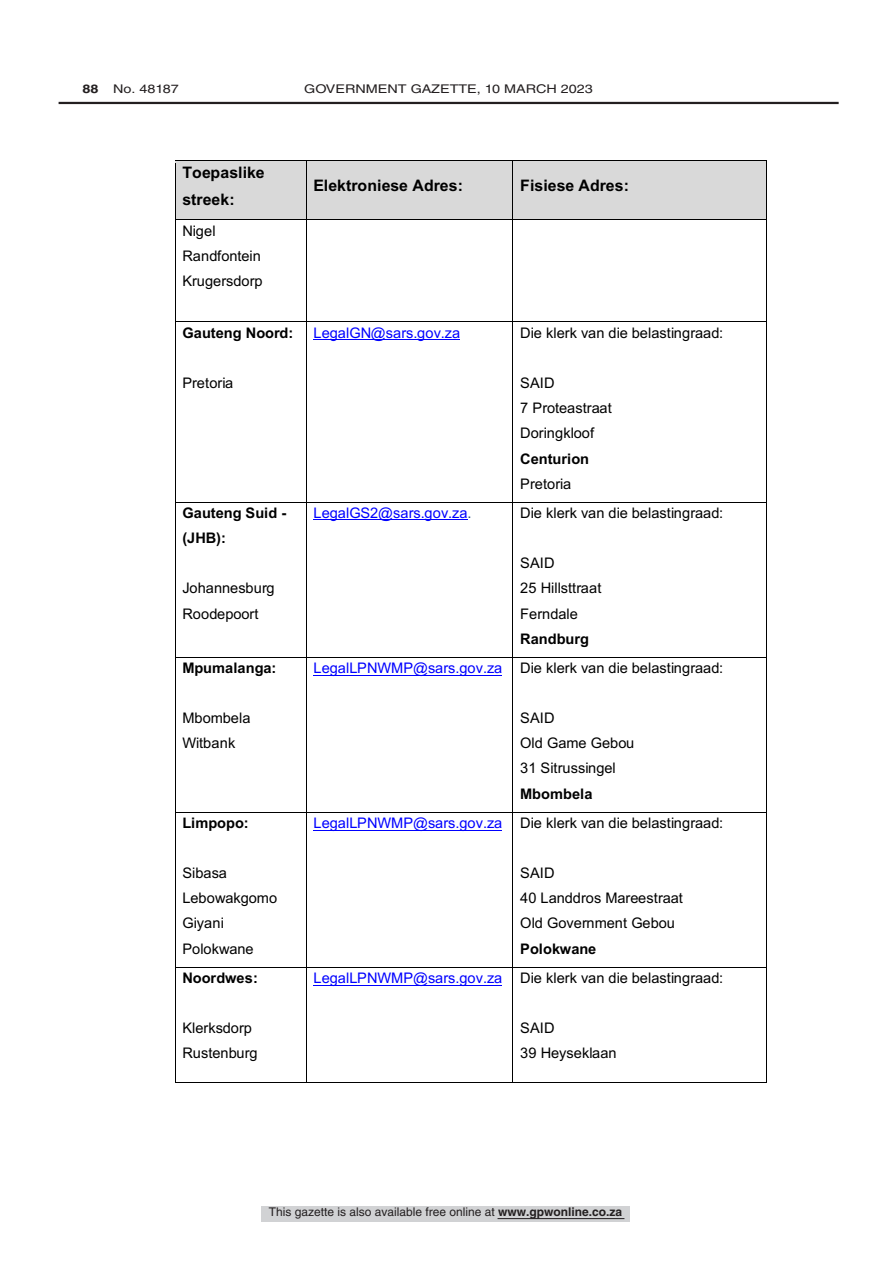
<style>
.page{position:relative;width:893px;height:1263px;background:#fff}
.page>*{position:absolute;margin:0;border:0;box-sizing:border-box;transform-origin:0 0}
.t1{font:700 15.9px/27.3px "Arial";letter-spacing:.005em;color:#000}
.t2{font:14.55px/25px "Arial";color:#000}
.t3{font:700 14.55px/25.3px "Arial";color:#000}
.t4{font:14.55px "Arial";letter-spacing:.005em;color:#00f}
.t5{font:12px "Helvetica LT Std";color:#231f20}
.t6{font:12px "Helvetica LT Std";color:#231f20;scale:1.2 1}
.s1{font-weight:700}
.s2{color:#1f497d}
.s3{color:#00f}
</style>
<div class="page">
<div style="left:261px;top:1206px;width:369px;height:16px;background:#d1d2d4"></div>
<hr style="left:498px;top:1218px;width:126px;height:1px;background:#231f20">
<hr style="left:59px;top:102px;width:780px;height:2px;background:#231f20">
<div style="left:175px;top:163px;width:131px;height:54px;background:#d9d9d9"></div>
<div style="left:307px;top:163px;width:205px;height:54px;background:#d9d9d9"></div>
<div style="left:513px;top:161px;width:253px;height:58px;background:#d9d9d9"></div>
<hr style="left:175px;top:160px;width:131px;height:1px;background:#000">
<hr style="left:175px;top:161px;width:131px;height:2px;background:#d9d9d9">
<hr style="left:307px;top:160px;width:205px;height:1px;background:#000">
<hr style="left:307px;top:161px;width:205px;height:2px;background:#d9d9d9">
<hr style="left:513px;top:160px;width:253px;height:1px;background:#000">
<hr style="left:175px;top:217px;width:131px;height:2px;background:#d9d9d9">
<hr style="left:175px;top:163px;width:1px;height:56px;background:#000">
<hr style="left:306px;top:217px;width:207px;height:2px;background:#d9d9d9">
<hr style="left:306px;top:163px;width:1px;height:56px;background:#000">
<hr style="left:512px;top:163px;width:1px;height:56px;background:#000">
<hr style="left:766px;top:163px;width:1px;height:56px;background:#000">
<hr style="left:175px;top:219px;width:131px;height:1px;background:#000">
<hr style="left:307px;top:219px;width:205px;height:1px;background:#000">
<hr style="left:513px;top:219px;width:253px;height:1px;background:#000">
<hr style="left:175px;top:222px;width:1px;height:100px;background:#000">
<hr style="left:306px;top:222px;width:1px;height:100px;background:#000">
<hr style="left:512px;top:222px;width:1px;height:100px;background:#000">
<hr style="left:766px;top:222px;width:1px;height:100px;background:#000">
<hr style="left:313px;top:339px;width:147px;height:1px;background:#00f">
<hr style="left:175px;top:322px;width:131px;height:1px;background:#000">
<hr style="left:307px;top:322px;width:205px;height:1px;background:#000">
<hr style="left:513px;top:322px;width:253px;height:1px;background:#000">
<hr style="left:175px;top:324px;width:1px;height:178px;background:#000">
<hr style="left:306px;top:324px;width:1px;height:178px;background:#000">
<hr style="left:512px;top:324px;width:1px;height:178px;background:#000">
<hr style="left:766px;top:324px;width:1px;height:178px;background:#000">
<hr style="left:313px;top:519px;width:154px;height:1px;background:#00f">
<hr style="left:175px;top:502px;width:131px;height:1px;background:#000">
<hr style="left:307px;top:502px;width:205px;height:1px;background:#000">
<hr style="left:513px;top:502px;width:253px;height:1px;background:#000">
<hr style="left:175px;top:504px;width:1px;height:153px;background:#000">
<hr style="left:306px;top:504px;width:1px;height:153px;background:#000">
<hr style="left:512px;top:504px;width:1px;height:153px;background:#000">
<hr style="left:766px;top:504px;width:1px;height:153px;background:#000">
<hr style="left:313px;top:675px;width:189px;height:1px;background:#00f">
<hr style="left:175px;top:657px;width:131px;height:1px;background:#000">
<hr style="left:307px;top:657px;width:205px;height:1px;background:#000">
<hr style="left:513px;top:657px;width:253px;height:1px;background:#000">
<hr style="left:175px;top:659px;width:1px;height:153px;background:#000">
<hr style="left:306px;top:659px;width:1px;height:153px;background:#000">
<hr style="left:512px;top:659px;width:1px;height:153px;background:#000">
<hr style="left:766px;top:659px;width:1px;height:153px;background:#000">
<hr style="left:313px;top:830px;width:189px;height:1px;background:#00f">
<hr style="left:175px;top:812px;width:131px;height:1px;background:#000">
<hr style="left:307px;top:812px;width:205px;height:1px;background:#000">
<hr style="left:513px;top:812px;width:253px;height:1px;background:#000">
<hr style="left:175px;top:814px;width:1px;height:153px;background:#000">
<hr style="left:306px;top:814px;width:1px;height:153px;background:#000">
<hr style="left:512px;top:814px;width:1px;height:153px;background:#000">
<hr style="left:766px;top:814px;width:1px;height:153px;background:#000">
<hr style="left:313px;top:985px;width:189px;height:1px;background:#00f">
<hr style="left:175px;top:967px;width:131px;height:1px;background:#000">
<hr style="left:307px;top:967px;width:205px;height:1px;background:#000">
<hr style="left:513px;top:967px;width:253px;height:1px;background:#000">
<hr style="left:175px;top:969px;width:1px;height:113px;background:#000">
<hr style="left:175px;top:1082px;width:131px;height:1px;background:#000">
<hr style="left:306px;top:969px;width:1px;height:113px;background:#000">
<hr style="left:307px;top:1082px;width:205px;height:1px;background:#000">
<hr style="left:512px;top:969px;width:1px;height:113px;background:#000">
<hr style="left:513px;top:1082px;width:253px;height:1px;background:#000">
<hr style="left:766px;top:969px;width:1px;height:113px;background:#000">
<p class="t6" style="left:83px;top:82px;width:82px"><span class="s1">88</span> No. 48187</p>
<p class="t6" style="left:304px;top:82px;width:242px">GOVERNMENT GAZETTE, 10 March 2023</p>
<p class="t1" style="left:182px;top:159px;width:84px">Toepaslike streek:</p>
<p class="t2" style="left:182px;top:218px;width:82px">Nigel<br>Randfontein<br>Krugersdorp</p>
<p class="t3" style="left:182px;top:320px;width:112px">Gauteng Noord:</p>
<p class="t2" style="left:182px;top:370px;width:52px">Pretoria</p>
<p class="t3" style="left:182px;top:500px;width:105px">Gauteng Suid - (JHB):</p>
<p class="t2" style="left:182px;top:576px;width:94px">Johannesburg<br>Roodepoort</p>
<p class="t3" style="left:182px;top:655px;width:96px">Mpumalanga:</p>
<p class="t2" style="left:182px;top:706px;width:70px">Mbombela<br>Witbank</p>
<p class="t3" style="left:182px;top:810px;width:68px">Limpopo:</p>
<p class="t2" style="left:182px;top:860px;width:96px">Sibasa<br>Lebowakgomo<br>Giyani<br>Polokwane</p>
<p class="t3" style="left:182px;top:965px;width:77px">Noordwes:</p>
<p class="t2" style="left:182px;top:1015px;width:77px">Klerksdorp<br>Rustenburg</p>
<p class="t1" style="left:313px;top:172px;width:151px">Elektroniese Adres:</p>
<p class="t1" style="left:520px;top:172px;width:110px">Fisiese Adres:</p>
<p class="t4" style="left:313px;top:323px;width:148px">LegalGN@sars.gov.za</p>
<p class="t2" style="left:520px;top:320px;width:205px">Die klerk van die belastingraad:</p>
<p class="t2" style="left:520px;top:370px;width:93px">SAID<br>7 Proteastraat<br>Doringkloof<br><span class="s1">Centurion<br></span>Pretoria</p>
<p class="t4" style="left:313px;top:503px;width:160px">LegalGS2@sars.gov.za<span class="s2">.</span></p>
<p class="t2" style="left:520px;top:500px;width:205px">Die klerk van die belastingraad:</p>
<p class="t2" style="left:520px;top:551px;width:83px">SAID<br>25 Hillsttraat<br>Ferndale<br><span class="s1">Randburg</span></p>
<p class="t2" style="left:313px;top:655px;width:411px"><span class="s3">LegalLPNWMP@sars.gov.za</span> Die klerk van die belastingraad:</p>
<p class="t2" style="left:520px;top:706px;width:116px">SAID<br>Old Game Gebou<br>31 Sitrussingel<br><span class="s1">Mbombela</span></p>
<p class="t2" style="left:313px;top:810px;width:411px"><span class="s3">LegalLPNWMP@sars.gov.za</span> Die klerk van die belastingraad:</p>
<p class="t2" style="left:520px;top:860px;width:164px">SAID<br>40 Landdros Mareestraat<br>Old Government Gebou<br><span class="s1">Polokwane</span></p>
<p class="t2" style="left:313px;top:965px;width:411px"><span class="s3">LegalLPNWMP@sars.gov.za</span> Die klerk van die belastingraad:</p>
<p class="t2" style="left:520px;top:1015px;width:98px">SAID<br>39 Heyseklaan</p>
<p class="t5" style="left:269px;top:1204px;width:355px">This gazette is also available free online at <span class="s1">www.gpwonline.co.za</span></p>
</div>
